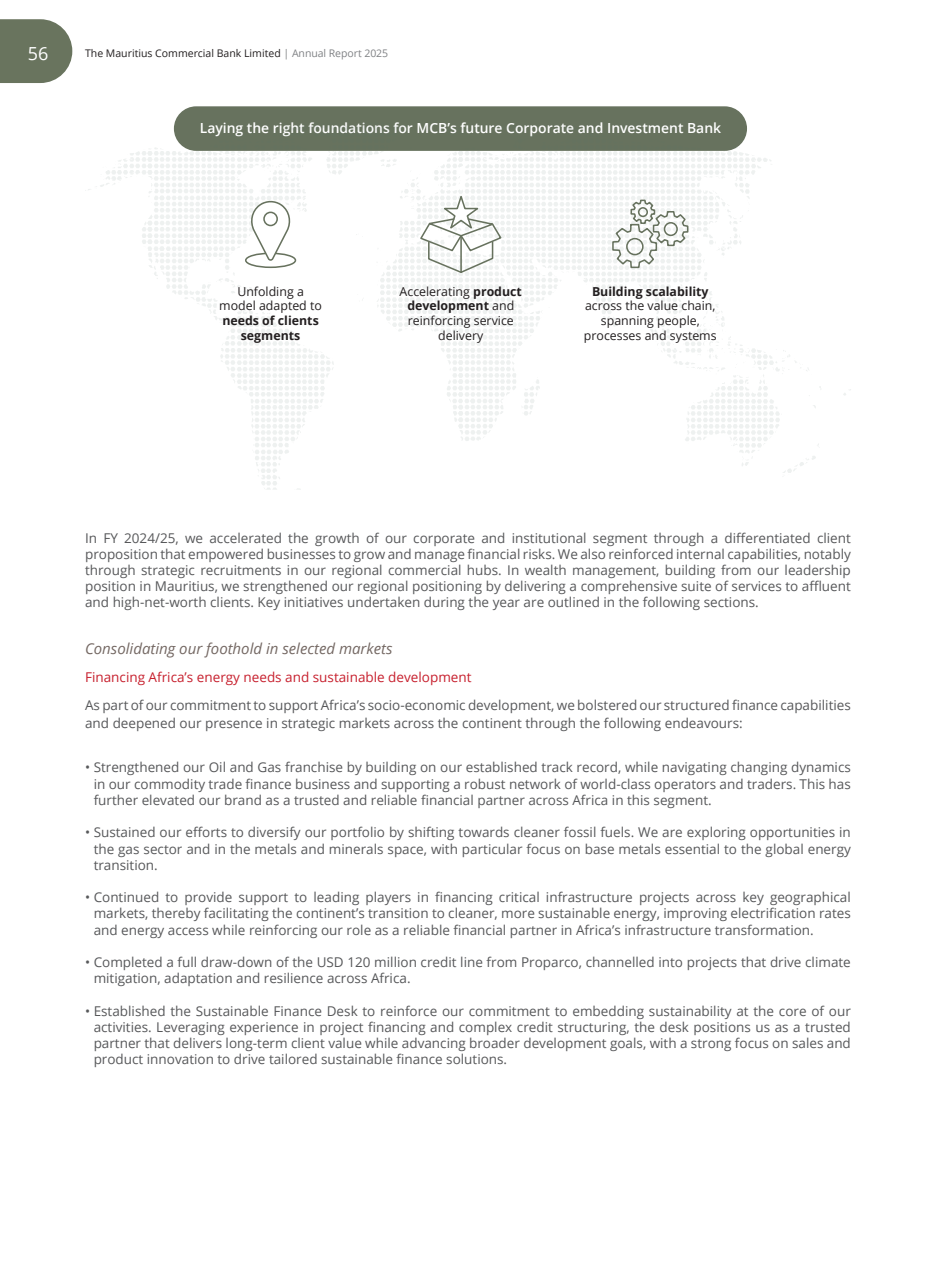
<style>
.page{position:relative;width:936px;height:1276px;background:#fff}
.page>*{position:absolute;margin:0;border:0;box-sizing:border-box;transform-origin:0 0}
.t1{font:18px "Open Sans";color:#fff}
.t2{font:italic 15px "Open Sans";color:#746863}
.t3{font:600 13.95px "Open Sans";color:#fff}
.t4{font:13.5px/16.2px "Open Sans";color:#57585a;text-align:justify}
.t5{font:13.5px "Open Sans";color:#c7202e}
.t6{font:12.3px/14.9px "Open Sans";color:#231f20;text-align:center}
.t7{font:700 12.3px/14.9px "Open Sans";color:#231f20;text-align:center}
.t8{font:10.5px "Open Sans";color:#231f20}
.s1{color:#808285}
.s2{font-weight:700}
</style>
<div class="page">
<svg style="left:0;top:19px;width:72px;height:64px;background:#77816d"></svg>
<div style="left:174px;top:106px;width:573px;height:45px;background:#67725e;border-radius:22px"></div>
<div style="left:245px;top:252px;width:51px;height:16px;border:2px solid #67725e;border-radius:50%"></div>
<svg style="left:249px;top:198px;width:44px;height:64px"></svg>
<div style="left:263px;top:212px;width:15px;height:14px;border:2px solid #67725e;border-radius:50%"></div>
<svg style="left:418px;top:196px;width:85px;height:79px"></svg>
<svg style="left:611px;top:199px;width:78px;height:70px"></svg>
<h1 class="t1" style="left:28px;top:41px;width:22px">56</h1>
<p class="t8" style="left:85px;top:46px;width:305px">The Mauritius Commercial Bank Limited <span class="s1">| Annual Report 2025</span></p>
<p class="t3" style="left:200px;top:118px;width:523px">Laying the right foundations for MCB’s future Corporate and Investment Bank</p>
<p class="t6" style="left:219px;top:283px;width:104px">Unfolding a model adapted to</p>
<p class="t7" style="left:222px;top:313px;width:98px">needs of clients segments</p>
<p class="t6" style="left:399px;top:283px;width:124px">Accelerating <span class="s2">product development</span> and reinforcing service delivery</p>
<p class="t7" style="left:592px;top:283px;width:118px">Building scalability</p>
<p class="t6" style="left:584px;top:298px;width:134px">across the value chain, spanning people, processes and systems</p>
<p class="t4" style="left:85px;top:529px;width:767px">In FY 2024/25, we accelerated the growth of our corporate and institutional segment through a differentiated client proposition that empowered businesses to grow and manage financial risks. We also reinforced internal capabilities, notably through strategic recruitments in our regional commercial hubs. In wealth management, building from our leadership position in Mauritius, we strengthened our regional positioning by delivering a comprehensive suite of services to affluent and high-net-worth clients. Key initiatives undertaken during the year are outlined in the following sections.</p>
<p class="t2" style="left:85px;top:638px;width:309px">Consolidating our foothold in selected markets</p>
<p class="t5" style="left:85px;top:667px;width:388px">Financing Africa’s energy needs and sustainable development</p>
<p class="t4" style="left:85px;top:696px;width:767px;line-height:18px">As part of our commitment to support Africa’s socio-economic development, we bolstered our structured finance capabilities and deepened our presence in strategic markets across the continent through the following endeavours:</p>
<p class="t4" style="left:94px;top:759px;width:758px;text-indent:-9px">• Strengthened our Oil and Gas franchise by building on our established track record, while navigating changing dynamics in our commodity trade finance business and supporting a robust network of world-class operators and traders. This has further elevated our brand as a trusted and reliable financial partner across Africa in this segment.</p>
<p class="t4" style="left:94px;top:824px;width:758px;text-indent:-9px">• Sustained our efforts to diversify our portfolio by shifting towards cleaner fossil fuels. We are exploring opportunities in the gas sector and in the metals and minerals space, with particular focus on base metals essential to the global energy transition.</p>
<p class="t4" style="left:94px;top:888px;width:758px;text-indent:-9px">• Continued to provide support to leading players in financing critical infrastructure projects across key geographical markets, thereby facilitating the continent’s transition to cleaner, more sustainable energy, improving electrification rates and energy access while reinforcing our role as a reliable financial partner in Africa’s infrastructure transformation.</p>
<p class="t4" style="left:94px;top:953px;width:758px;text-indent:-9px">• Completed a full draw-down of the USD 120 million credit line from Proparco, channelled into projects that drive climate mitigation, adaptation and resilience across Africa.</p>
<p class="t4" style="left:94px;top:1002px;width:758px;text-indent:-9px">• Established the Sustainable Finance Desk to reinforce our commitment to embedding sustainability at the core of our activities. Leveraging experience in project financing and complex credit structuring, the desk positions us as a trusted partner that delivers long-term client value while advancing broader development goals, with a strong focus on sales and product innovation to drive tailored sustainable finance solutions.</p>
</div>
